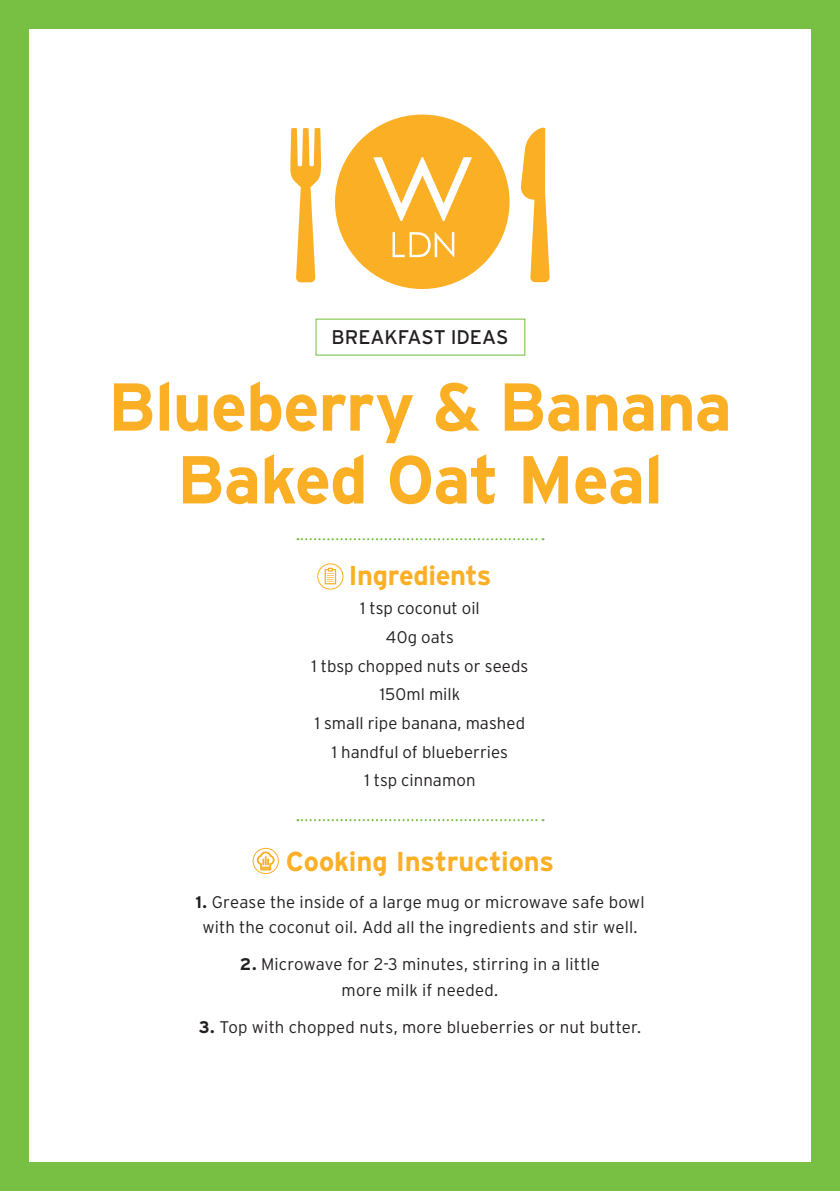
<style>
.page{position:relative;width:840px;height:1191px;background:#fff}
.page>*{position:absolute;margin:0;border:0;box-sizing:border-box;transform-origin:0 0}
.t1{font:700 67.6px/72.8px "Interstate";letter-spacing:-.02em;color:#fbaf25;text-align:center}
.t2{font:700 27.2px "Interstate";letter-spacing:-.01em;color:#fbaf25}
.t3{font:19.8px "Interstate";letter-spacing:-.005em;color:#231f20}
.t4{font:300 16.8px/25.2px "Interstate";letter-spacing:.005em;color:#231f20;text-align:center}
.s1{font-weight:700}
</style>
<div class="page">
<svg style="left:297px;top:538px;width:246px;height:2px"></svg>
<svg style="left:297px;top:819px;width:246px;height:2px"></svg>
<svg style="left:335px;top:115px;width:174px;height:174px"></svg>
<svg style="left:520px;top:127px;width:29px;height:155px"></svg>
<svg style="left:290px;top:128px;width:31px;height:154px"></svg>
<div style="left:0;top:0;width:28px;height:1186px;background:#78c043"></div>
<div style="left:811px;top:0;width:28px;height:1186px;background:#78c043"></div>
<div style="left:0;top:1162px;width:839px;height:29px;background:#78c043"></div>
<div style="left:0;top:0;width:839px;height:28px;background:#78c043"></div>
<svg style="left:324px;top:568px;width:12px;height:16px"></svg>
<div style="left:317px;top:563px;width:26px;height:26px;border:1px solid #fbaf25;border-radius:50%"></div>
<svg style="left:257px;top:851px;width:17px;height:19px"></svg>
<div style="left:252px;top:848px;width:27px;height:26px;border:1px solid #fbaf25;border-radius:50%"></div>
<p class="t3" style="left:331px;top:326px;width:178px">BREAKFAST IDEAS</p>
<p class="t1" style="left:108px;top:370px;width:625px">Blueberry &amp; Banana<br>Baked Oat Meal</p>
<p class="t2" style="left:348px;top:560px;width:144px">Ingredients</p>
<p class="t4" style="left:360px;top:595px;width:121px">1 tsp coconut oil</p>
<p class="t4" style="left:386px;top:624px;width:70px">40g oats</p>
<p class="t4" style="left:311px;top:653px;width:218px">1 tbsp chopped nuts or seeds</p>
<p class="t4" style="left:379px;top:681px;width:82px">150ml milk</p>
<p class="t4" style="left:315px;top:710px;width:211px">1 small ripe banana, mashed</p>
<p class="t4" style="left:332px;top:739px;width:177px">1 handful of blueberries</p>
<p class="t4" style="left:364px;top:768px;width:113px">1 tsp cinnamon</p>
<p class="t2" style="left:285px;top:846px;width:270px">Cooking Instructions</p>
<p class="t4" style="left:195px;top:889px;width:450px"><span class="s1">1.</span> Grease the inside of a large mug or microwave safe bowl with the coconut oil. Add all the ingredients and stir well.</p>
<p class="t4" style="left:240px;top:951px;width:361px"><span class="s1">2.</span> Microwave for 2-3 minutes, stirring in a little more milk if needed.</p>
<p class="t4" style="left:199px;top:1014px;width:443px"><span class="s1">3.</span> Top with chopped nuts, more blueberries or nut butter.</p>
</div>
